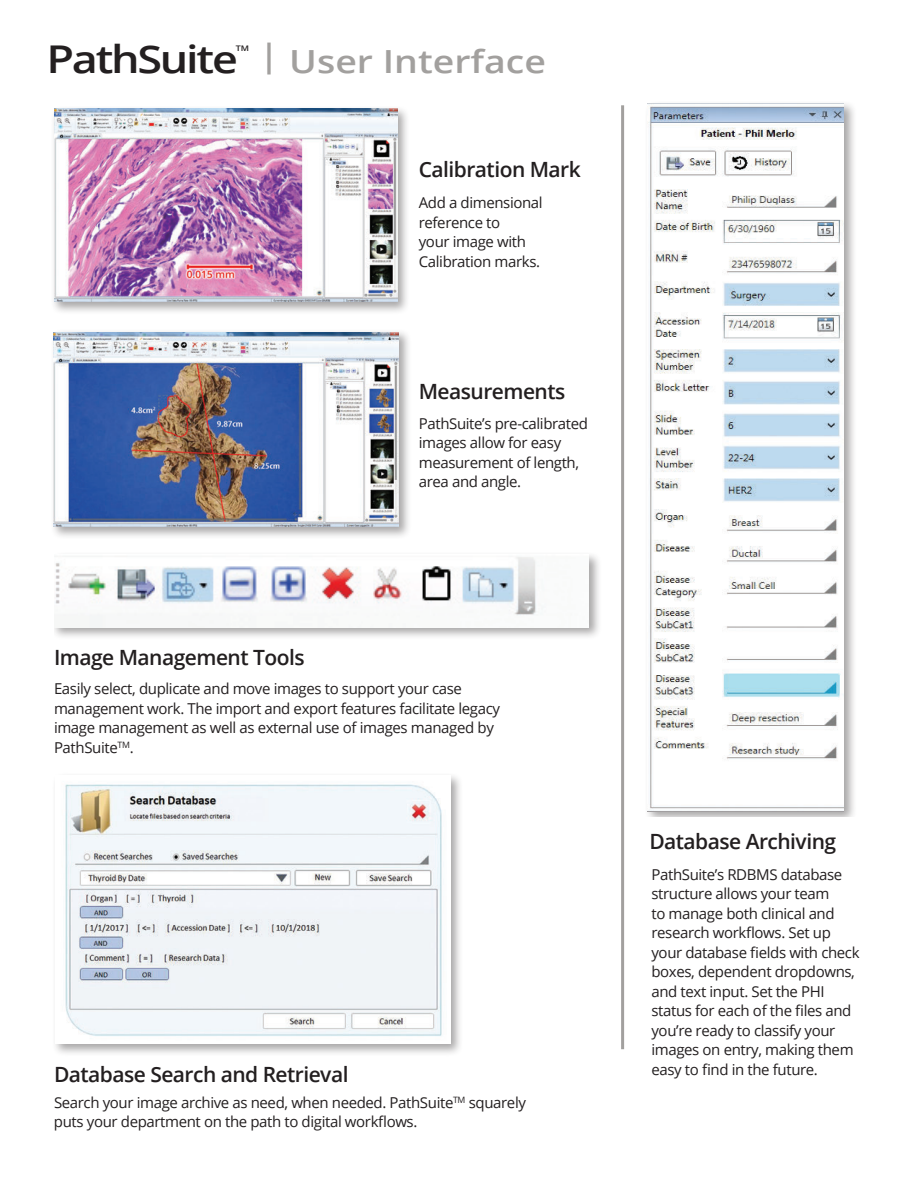
<style>
.page{position:relative;width:918px;height:1188px;background:#fff}
.page>*{position:absolute;margin:0;border:0;box-sizing:border-box;transform-origin:0 0}
.t1{font:600 38.25px "Open Sans";letter-spacing:-.05em;color:#231f20;scale:1.18 1}
.t2{font:600 31.8px "Open Sans";color:#a2a09e;scale:1.18 1}
.t3{font:600 21px "Open Sans";letter-spacing:-.025em;color:#231f20}
.t4{font:15px/19.5px "Open Sans";letter-spacing:-.025em;color:#231f20}
.t5{font:600 7.65px "Open Sans";color:#231f20;scale:1.18 1}
</style>
<div class="page">
<div style="left:54px;top:551px;width:548px;height:90px;background:#231f20;opacity:.4"></div>
<img style="left:54px;top:554px;width:535px;height:73px">
<div style="left:50px;top:329px;width:362px;height:211px;background:#231f20;opacity:.4"></div>
<img style="left:53px;top:332px;width:346px;height:194px">
<div style="left:644px;top:100px;width:213px;height:717px;background:#231f20;opacity:.4"></div>
<img style="left:648px;top:104px;width:196px;height:707px">
<hr style="left:621px;top:105px;width:3px;height:944px;background:#a2a09e">
<div style="left:51px;top:105px;width:360px;height:210px;background:#231f20;opacity:.4"></div>
<img style="left:54px;top:109px;width:343px;height:193px">
<div style="left:52px;top:772px;width:412px;height:285px;background:#231f20;opacity:.4"></div>
<img style="left:55px;top:775px;width:396px;height:269px">
<h1 class="t1" style="left:46px;top:33px;width:164px">PathSuite</h1>
<p class="t5" style="left:236px;top:43px;width:13px">TM</p>
<h2 class="t2" style="left:259px;top:40px;width:245px">| User Interface</h2>
<h3 class="t3" style="left:419px;top:155px;width:164px">Calibration Mark</h3>
<p class="t4" style="left:419px;top:193px;width:125px">Add a dimensional reference to<br>your image with<br>Calibration marks.</p>
<h3 class="t3" style="left:419px;top:377px;width:148px">Measurements</h3>
<h3 class="t3" style="left:54px;top:643px;width:252px">Image Management Tools</h3>
<p class="t4" style="left:419px;top:413px;width:171px">PathSuite’s pre-calibrated images allow for easy measurement of length, area and angle.</p>
<p class="t4" style="left:54px;top:678px;width:448px">Easily select, duplicate and move images to support your case management work. The import and export features facilitate legacy image management as well as external use of images managed by PathSuite<sup>TM</sup>.</p>
<h3 class="t3" style="left:54px;top:1060px;width:296px">Database Search and Retrieval</h3>
<p class="t4" style="left:54px;top:1092px;width:474px">Search your image archive as need, when needed. PathSuite<sup>TM</sup> squarely puts your department on the path to digital workflows.</p>
<h3 class="t3" style="left:649px;top:827px;width:188px">Database Archiving</h3>
<p class="t4" style="left:651px;top:864px;width:210px">PathSuite’s RDBMS database structure allows your team<br>to manage both clinical and research workflows. Set up your database fields with check boxes, dependent dropdowns, and text input. Set the PHI status for each of the files and you’re ready to classify your images on entry, making them easy to find in the future.</p>
</div>
